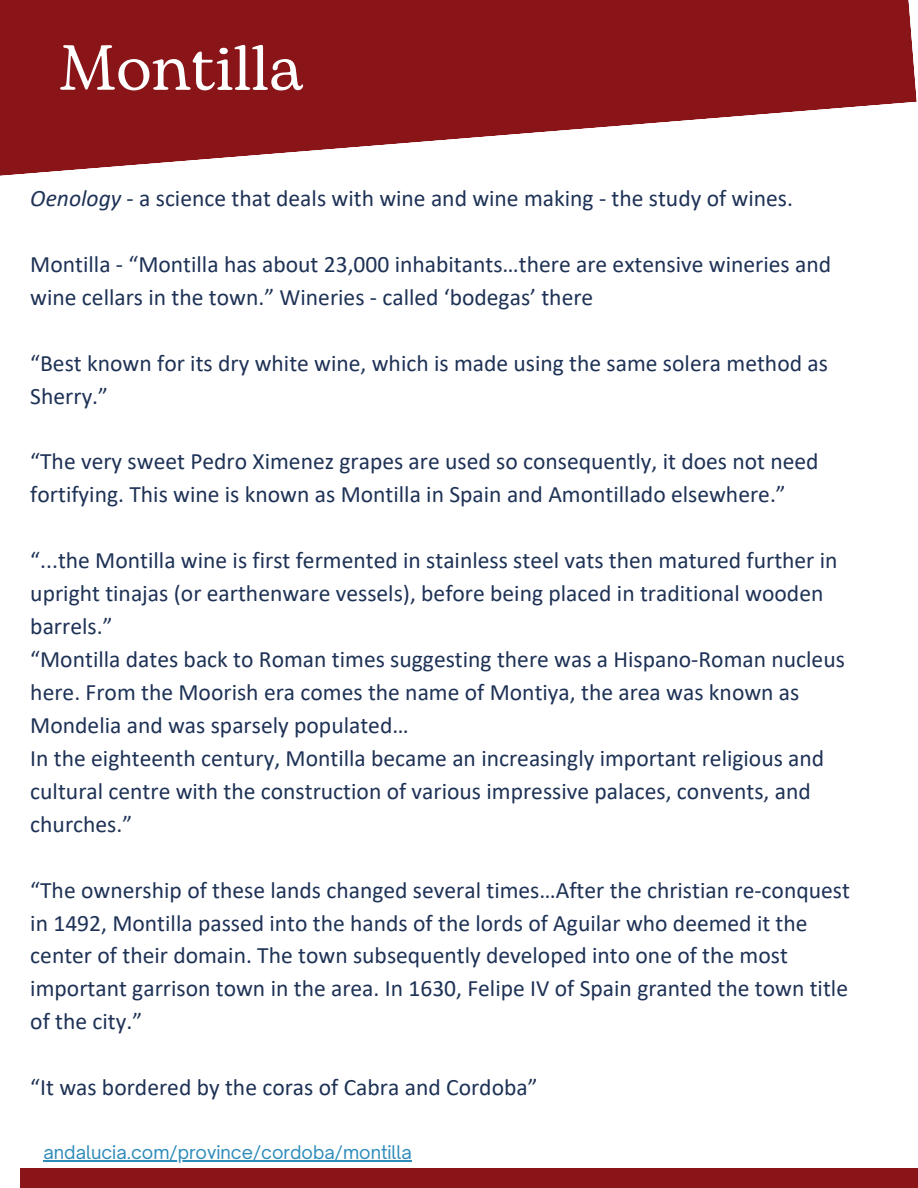
<style>
.page{position:relative;width:918px;height:1188px;background:#fff}
.page>*{position:absolute;margin:0;border:0;box-sizing:border-box;transform-origin:0 0}
.t1{font:63.45px "Bogart";color:#fff}
.t2{font:23.55px/33px "Calibri";color:#1e3256}
.t3{font:18px "Open Sauce One";color:#2d8bba}
.s1{font-style:italic}
</style>
<div class="page">
<div style="left:21px;top:1168px;width:897px;height:20px;background:#891519"></div>
<svg style="left:0;top:0;width:917px;height:176px;fill:#891519"></svg>
<hr style="left:44px;top:1161px;width:368px;height:1px;background:#2d8bba">
<p class="t1" style="left:59px;top:22px;width:246px">Montilla</p>
<p class="t2" style="left:30px;top:184px;width:764px"><span class="s1">Oenology</span> - a science that deals with wine and wine making - the study of wines.</p>
<p class="t2" style="left:30px;top:250px;width:802px">Montilla - “Montilla has about 23,000 inhabitants…there are extensive wineries and wine cellars in the town.” Wineries - called ‘bodegas’ there</p>
<p class="t2" style="left:30px;top:348px;width:799px">“Best known for its dry white wine, which is made using the same solera method as<br>Sherry.”</p>
<p class="t2" style="left:30px;top:447px;width:790px">“The very sweet Pedro Ximenez grapes are used so consequently, it does not need fortifying. This wine is known as Montilla in Spain and Amontillado elsewhere.”</p>
<p class="t2" style="left:30px;top:546px;width:809px">“...the Montilla wine is first fermented in stainless steel vats then matured further in upright tinajas (or earthenware vessels), before being placed in traditional wooden barrels.”</p>
<p class="t2" style="left:30px;top:645px;width:816px">“Montilla dates back to Roman times suggesting there was a Hispano-Roman nucleus here. From the Moorish era comes the name of Montiya, the area was known as<br>Mondelia and was sparsely populated…</p>
<p class="t2" style="left:30px;top:743px;width:796px">In the eighteenth century, Montilla became an increasingly important religious and cultural centre with the construction of various impressive palaces, convents, and churches.”</p>
<p class="t2" style="left:30px;top:875px;width:821px">“The ownership of these lands changed several times…After the christian re-conquest in 1492, Montilla passed into the hands of the lords of Aguilar who deemed it the center of their domain. The town subsequently developed into one of the most important garrison town in the area. In 1630, Felipe IV of Spain granted the town title of the city.”</p>
<p class="t2" style="left:30px;top:1073px;width:509px">“It was bordered by the coras of Cabra and Cordoba”</p>
<p class="t3" style="left:44px;top:1141px;width:370px">andalucia.com/province/cordoba/montilla</p>
</div>
